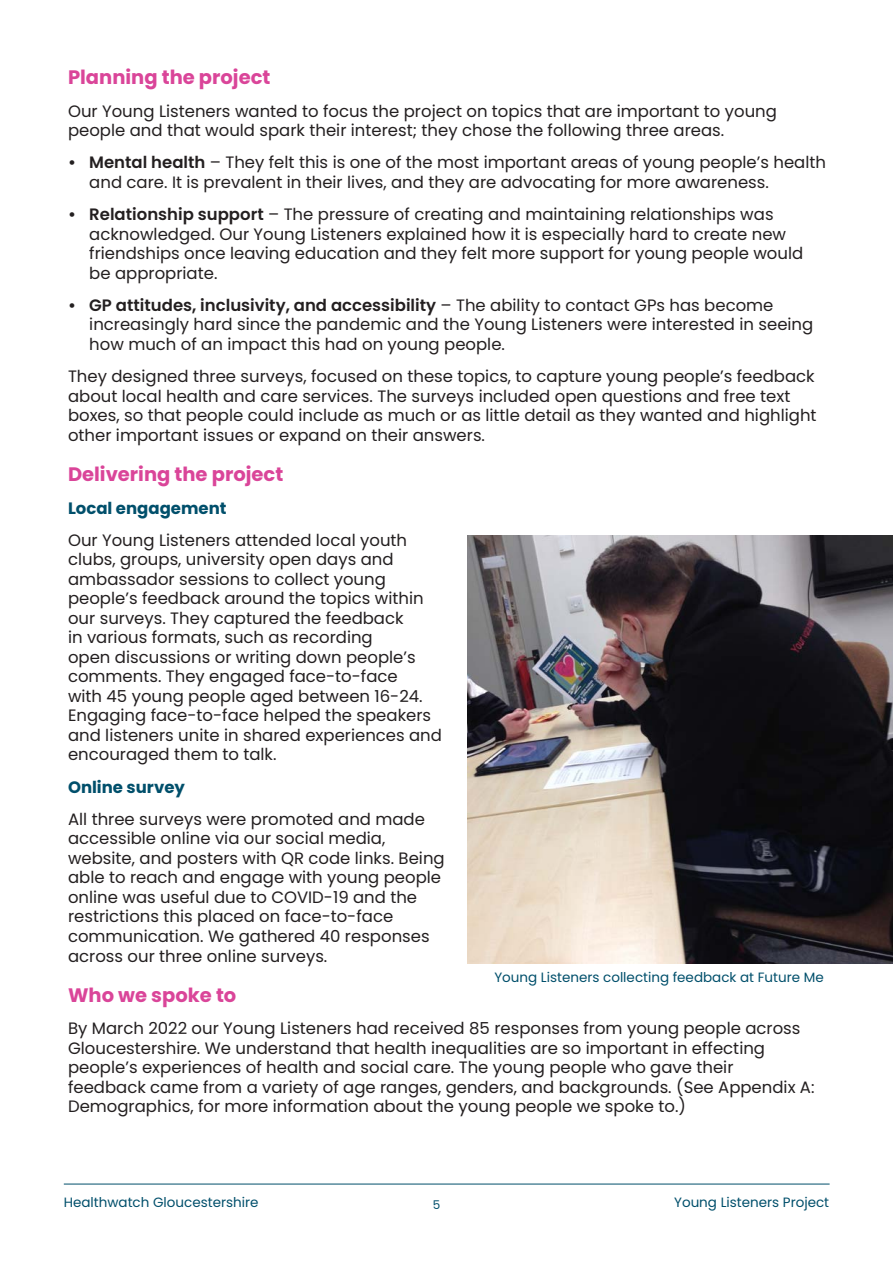
<style>
.page{position:relative;width:893px;height:1263px;background:#fff}
.page>*{position:absolute;margin:0;border:0;box-sizing:border-box;transform-origin:0 0}
.Content_paragraphs{font:700 19.5px "Poppins";color:#da4599}
.Content_paragraphs-2{font:16.5px/19.5px "Poppins";color:#231f20}
.Content_paragraphs-3{font:700 16.5px "Poppins";color:#004f6b}
.t1{font:13.5px "Poppins";color:#004f6b}
.t2{font:12px "Poppins";color:#004f6b}
.s1{font-weight:600}
</style>
<div class="page">
<hr style="left:64px;top:1184px;width:766px;height:1px;background:#004f6b">
<img style="left:468px;top:536px;width:425px;height:427px">
<p class="Content_paragraphs" style="left:68px;top:66px;width:204px">Planning the project</p>
<p class="Content_paragraphs-2" style="left:68px;top:101px;width:710px">Our Young Listeners wanted to focus the project on topics that are important to young people and that would spark their interest; they chose the following three areas.</p>
<p class="Content_paragraphs-2" style="left:89px;top:153px;width:738px;text-indent:-21px"><span class="s1">• Mental health</span> – They felt this is one of the most important areas of young people’s health and care. It is prevalent in their lives, and they are advocating for more awareness.</p>
<p class="Content_paragraphs-2" style="left:89px;top:205px;width:715px;text-indent:-21px"><span class="s1">• Relationship support</span> – The pressure of creating and maintaining relationships was acknowledged. Our Young Listeners explained how it is especially hard to create new friendships once leaving education and they felt more support for young people would be appropriate.</p>
<p class="Content_paragraphs-2" style="left:89px;top:295px;width:725px;text-indent:-21px"><span class="s1">• GP attitudes, inclusivity, and accessibility</span> – The ability to contact GPs has become increasingly hard since the pandemic and the Young Listeners were interested in seeing how much of an impact this had on young people.</p>
<p class="Content_paragraphs-2" style="left:68px;top:367px;width:750px">They designed three surveys, focused on these topics, to capture young people’s feedback about local health and care services. The surveys included open questions and free text boxes, so that people could include as much or as little detail as they wanted and highlight other important issues or expand on their answers.</p>
<p class="Content_paragraphs" style="left:68px;top:463px;width:217px">Delivering the project</p>
<p class="Content_paragraphs-3" style="left:68px;top:498px;width:160px">Local engagement</p>
<p class="Content_paragraphs-2" style="left:68px;top:530px;width:375px">Our Young Listeners attended local youth clubs, groups, university open days and ambassador sessions to collect young people’s feedback around the topics within our surveys. They captured the feedback<br>in various formats, such as recording<br>open discussions or writing down people’s comments. They engaged face-to-face<br>with 45 young people aged between 16-24.<br>Engaging face-to-face helped the speakers and listeners unite in shared experiences and encouraged them to talk.</p>
<p class="Content_paragraphs-3" style="left:68px;top:777px;width:118px">Online survey</p>
<p class="Content_paragraphs-2" style="left:68px;top:809px;width:378px">All three surveys were promoted and made accessible online via our social media, website, and posters with QR code links. Being able to reach and engage with young people online was useful due to COVID-19 and the restrictions this placed on face-to-face communication. We gathered 40 responses across our three online surveys.</p>
<p class="Content_paragraphs" style="left:68px;top:984px;width:170px">Who we spoke to</p>
<p class="Content_paragraphs-2" style="left:68px;top:1019px;width:748px">By March 2022 our Young Listeners had received 85 responses from young people across Gloucestershire. We understand that health inequalities are so important in effecting people’s experiences of health and social care. The young people who gave their feedback came from a variety of age ranges, genders, and backgrounds. (See Appendix A:<br>Demographics, for more information about the young people we spoke to.)</p>
<p class="t1" style="left:494px;top:970px;width:331px">Young Listeners collecting feedback at Future Me</p>
<p class="t1" style="left:64px;top:1194px;width:196px">Healthwatch Gloucestershire</p>
<p class="t2" style="left:433px;top:1198px;width:9px">5</p>
<p class="t1" style="left:674px;top:1194px;width:157px">Young Listeners Project</p>
</div>
